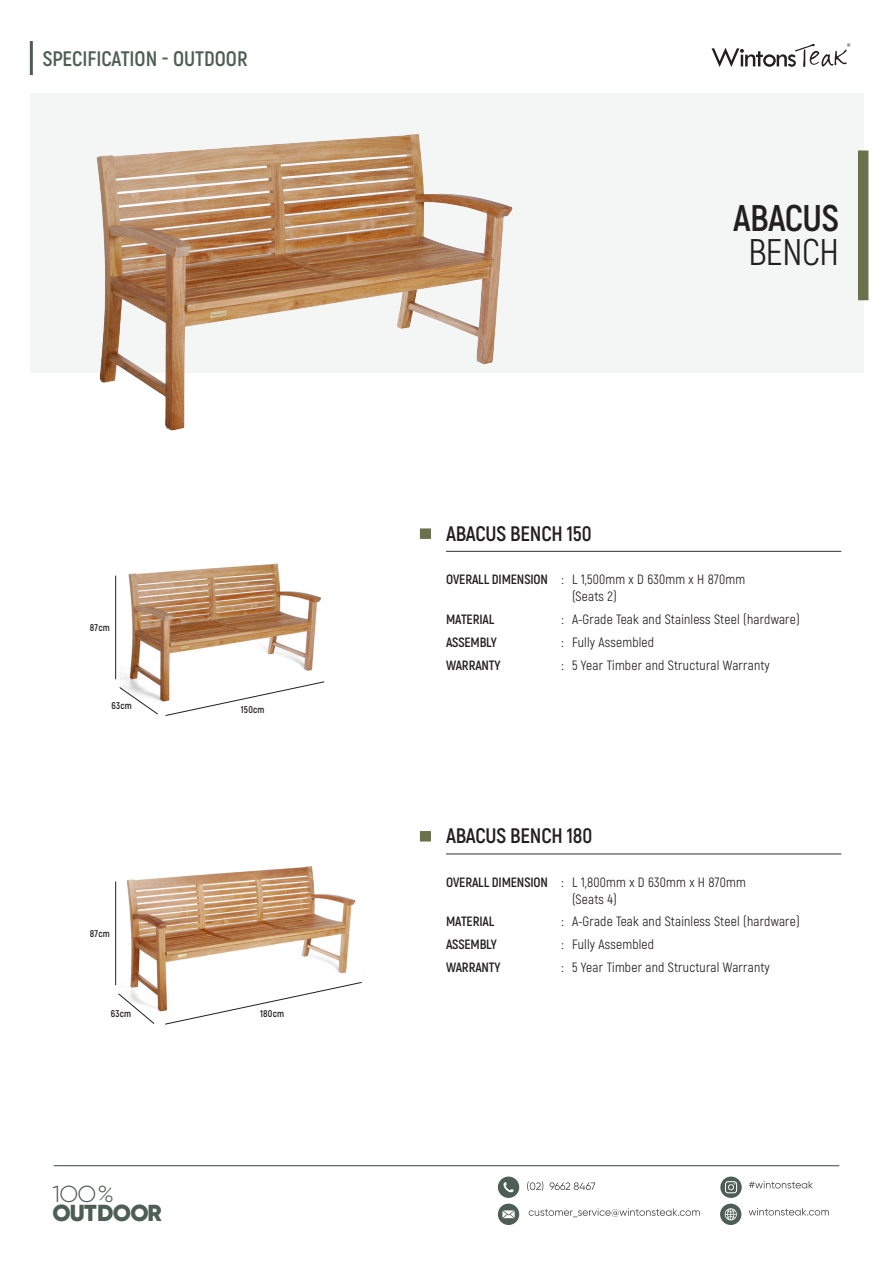
<style>
.page{position:relative;width:893px;height:1263px;background:#fff}
.page>*{position:absolute;margin:0;border:0;box-sizing:border-box;transform-origin:0 0}
.Product_Name{font:700 37.05px/34.2px "Akrobat";letter-spacing:-.01em;color:#231f20;text-align:center}
.GC__Headline__1_-_h{font:900 23.1px/19.2px "Gilroy";letter-spacing:-.03em;color:#4d5e54}
.Product_Copy{font:700 21px "Akrobat";letter-spacing:-.01em;color:#231f20}
.t1{font:700 21px "Akrobat";color:#4d5e54}
.Product_Copy-2{font:13.5px/16.5px "Akrobat";letter-spacing:.015em;color:#231f20;text-align:center}
.Product_Copy-3{font:700 13.5px "Akrobat";letter-spacing:-.01em;color:#231f20}
.t2{font:700 9.75px "Akrobat";letter-spacing:.02em;color:#231f20}
.s1{font-weight:300}
.s2{font-weight:400}
.s3{font-weight:700}
</style>
<div class="page">
<div style="left:30px;top:93px;width:833px;height:279px;background:#f4f5f5"></div>
<div style="left:858px;top:150px;width:10px;height:150px;background:#6b714d"></div>
<img style="left:78px;top:134px;width:474px;height:297px">
<svg style="left:711px;top:43px;width:139px;height:24px"></svg>
<hr style="left:30px;top:41px;width:3px;height:34px;background:#4d5e54">
<div style="left:498px;top:1176px;width:21px;height:22px;background:#4d5e54;border-radius:50%"></div>
<svg style="left:503px;top:1182px;width:11px;height:10px"></svg>
<svg style="left:527px;top:1181px;width:68px;height:10px"></svg>
<svg style="left:720px;top:1176px;width:22px;height:22px"></svg>
<svg style="left:725px;top:1181px;width:12px;height:12px"></svg>
<svg style="left:749px;top:1181px;width:64px;height:7px"></svg>
<div style="left:498px;top:1203px;width:21px;height:22px;background:#4d5e54;border-radius:50%"></div>
<svg style="left:502px;top:1210px;width:13px;height:8px"></svg>
<svg style="left:529px;top:1208px;width:171px;height:9px"></svg>
<div style="left:720px;top:1203px;width:21px;height:22px;background:#4d5e54;border-radius:50%"></div>
<svg style="left:724px;top:1208px;width:13px;height:13px"></svg>
<svg style="left:749px;top:1208px;width:80px;height:7px"></svg>
<hr style="left:54px;top:1165px;width:785px;height:1px;background:#4d5e54">
<hr style="left:446px;top:551px;width:395px;height:1px;background:#3e3e3f">
<div style="left:420px;top:528px;width:11px;height:11px;background:#6b714d"></div>
<hr style="left:446px;top:853px;width:395px;height:1px;background:#3e3e3f">
<div style="left:420px;top:831px;width:11px;height:10px;background:#6b714d"></div>
<img style="left:120px;top:563px;width:201px;height:139px">
<hr style="left:115px;top:576px;width:1px;height:103px;background:#231f20">
<svg style="left:119px;top:687px;width:39px;height:28px"></svg>
<svg style="left:165px;top:681px;width:160px;height:35px"></svg>
<img style="left:126px;top:866px;width:230px;height:146px">
<hr style="left:115px;top:881px;width:1px;height:104px;background:#231f20">
<svg style="left:118px;top:993px;width:37px;height:31px"></svg>
<svg style="left:165px;top:982px;width:197px;height:42px"></svg>
<p class="t1" style="left:43px;top:45px;width:206px">SPECIFICATION - OUTDOOR</p>
<p class="t2" style="left:90px;top:622px;width:21px">87cm</p>
<p class="t2" style="left:112px;top:699px;width:22px">63cm</p>
<p class="t2" style="left:90px;top:928px;width:21px">87cm</p>
<p class="t2" style="left:241px;top:703px;width:25px">150cm</p>
<p class="t2" style="left:111px;top:1007px;width:22px">63cm</p>
<p class="t2" style="left:260px;top:1008px;width:25px">180cm</p>
<p class="GC__Headline__1_-_h" style="left:52px;top:1184px;width:111px"><span class="s1">1OO%<br></span>OUTDOOR</p>
<p class="Product_Name" style="left:733px;top:201px;width:107px">ABACUS<br><span class="s2">BENCH</span></p>
<p class="Product_Copy" style="left:446px;top:520px;width:147px">ABACUS BENCH 150</p>
<p class="Product_Copy-2" style="left:446px;top:571px;width:301px"><span class="s3">OVERALL DIMENSION</span> : L 1,500mm x D 630mm x H 870mm (Seats 2)</p>
<p class="Product_Copy-3" style="left:446px;top:611px;width:50px">MATERIAL</p>
<p class="Product_Copy-2" style="left:562px;top:611px;width:240px">: A-Grade Teak and Stainless Steel (hardware)</p>
<p class="Product_Copy-3" style="left:446px;top:634px;width:52px">ASSEMBLY</p>
<p class="Product_Copy-2" style="left:562px;top:634px;width:94px">: Fully Assembled</p>
<p class="Product_Copy-3" style="left:446px;top:656px;width:56px">WARRANTY</p>
<p class="Product_Copy-2" style="left:562px;top:657px;width:210px">: 5 Year Timber and Structural Warranty</p>
<p class="Product_Copy" style="left:446px;top:823px;width:148px">ABACUS BENCH 180</p>
<p class="Product_Copy-2" style="left:446px;top:874px;width:301px"><span class="s3">OVERALL DIMENSION</span> : L 1,800mm x D 630mm x H 870mm (Seats 4)</p>
<p class="Product_Copy-3" style="left:446px;top:913px;width:50px">MATERIAL</p>
<p class="Product_Copy-2" style="left:562px;top:913px;width:240px">: A-Grade Teak and Stainless Steel (hardware)</p>
<p class="Product_Copy-3" style="left:446px;top:936px;width:52px">ASSEMBLY</p>
<p class="Product_Copy-2" style="left:562px;top:936px;width:94px">: Fully Assembled</p>
<p class="Product_Copy-3" style="left:446px;top:959px;width:56px">WARRANTY</p>
<p class="Product_Copy-2" style="left:562px;top:959px;width:210px">: 5 Year Timber and Structural Warranty</p>
</div>
